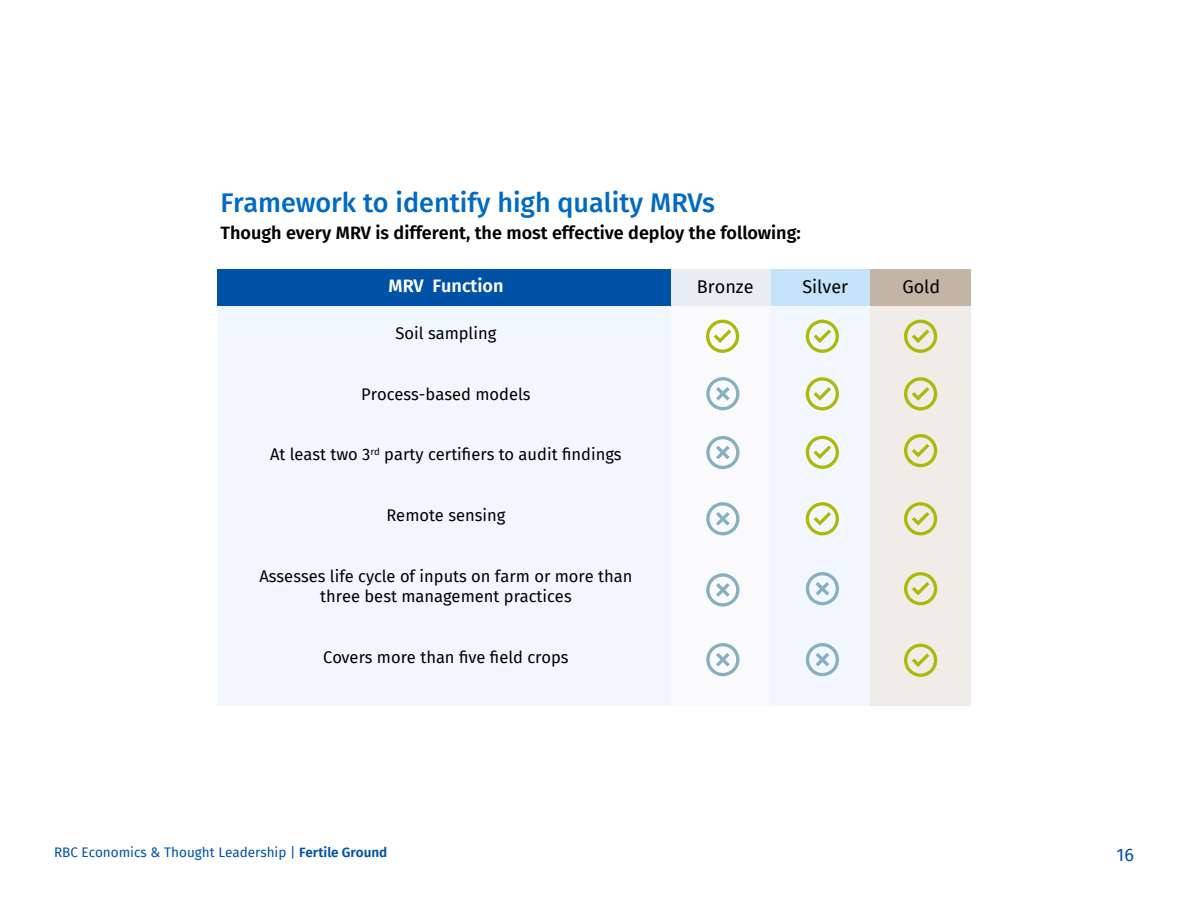
<style>
.page{position:relative;width:1188px;height:918px;background:#fff}
.page>*{position:absolute;margin:0;border:0;box-sizing:border-box;transform-origin:0 0}
.t1{font:500 27px "Fira Sans";color:#006ac3}
.t2{font:600 18px "Fira Sans";color:#000}
.t3{font:18px "Fira Sans";color:#000}
.t4{font:600 18px "Fira Sans";color:#fff}
.t5{font:18px "Fira Sans";color:#0051a5}
.t6{font:16.5px/19.8px "Fira Sans";color:#000;text-align:center}
.t7{font:13.5px "Fira Sans";color:#0051a5}
.s1{font-weight:600}
</style>
<div class="page">
<div style="left:218px;top:306px;width:453px;height:399px;background:#f2f7ff"></div>
<div style="left:771px;top:306px;width:99px;height:399px;background:#f2f7ff"></div>
<div style="left:870px;top:306px;width:101px;height:400px;background:#f0ede8"></div>
<svg style="left:806px;top:436px;width:33px;height:33px"></svg>
<svg style="left:806px;top:572px;width:33px;height:33px"></svg>
<div style="left:217px;top:269px;width:754px;height:36px;background:#0052a6"></div>
<div style="left:671px;top:269px;width:300px;height:36px;background:#e8edf2"></div>
<div style="left:771px;top:269px;width:200px;height:36px;background:#c2e3fa"></div>
<div style="left:870px;top:269px;width:101px;height:36px;background:#c2b5a6"></div>
<svg style="left:706px;top:320px;width:33px;height:33px"></svg>
<svg style="left:706px;top:436px;width:33px;height:33px"></svg>
<svg style="left:706px;top:643px;width:33px;height:33px"></svg>
<svg style="left:806px;top:320px;width:33px;height:33px"></svg>
<svg style="left:806px;top:377px;width:33px;height:33px"></svg>
<svg style="left:806px;top:502px;width:33px;height:33px"></svg>
<svg style="left:806px;top:643px;width:33px;height:33px"></svg>
<svg style="left:904px;top:320px;width:33px;height:33px"></svg>
<svg style="left:904px;top:377px;width:33px;height:33px"></svg>
<svg style="left:904px;top:502px;width:33px;height:33px"></svg>
<svg style="left:904px;top:572px;width:33px;height:33px"></svg>
<svg style="left:904px;top:434px;width:33px;height:33px"></svg>
<svg style="left:904px;top:644px;width:33px;height:33px"></svg>
<svg style="left:706px;top:502px;width:33px;height:33px"></svg>
<svg style="left:706px;top:573px;width:33px;height:34px"></svg>
<svg style="left:706px;top:377px;width:33px;height:33px"></svg>
<h1 class="t1" style="left:221px;top:181px;width:496px">Framework to identify high quality MRVs</h1>
<p class="t2" style="left:221px;top:218px;width:582px">Though every MRV is different, the most effective deploy the following:</p>
<p class="t4" style="left:388px;top:271px;width:117px">MRV Function</p>
<p class="t3" style="left:697px;top:273px;width:58px">Bronze</p>
<p class="t3" style="left:802px;top:273px;width:47px">Silver</p>
<p class="t3" style="left:902px;top:273px;width:39px">Gold</p>
<p class="t6" style="left:396px;top:323px;width:102px">Soil sampling</p>
<p class="t6" style="left:361px;top:383px;width:171px">Process-based models</p>
<p class="t6" style="left:270px;top:444px;width:353px">At least two 3<sup>rd</sup> party certifiers to audit findings</p>
<p class="t6" style="left:386px;top:505px;width:120px">Remote sensing</p>
<p class="t6" style="left:259px;top:566px;width:374px">Assesses life cycle of inputs on farm or more than three best management practices</p>
<p class="t6" style="left:323px;top:647px;width:247px">Covers more than five field crops</p>
<p class="t7" style="left:54px;top:842px;width:335px">RBC Economics &amp; Thought Leadership | <span class="s1">Fertile Ground</span></p>
<p class="t5" style="left:1117px;top:842px;width:19px">16</p>
</div>
